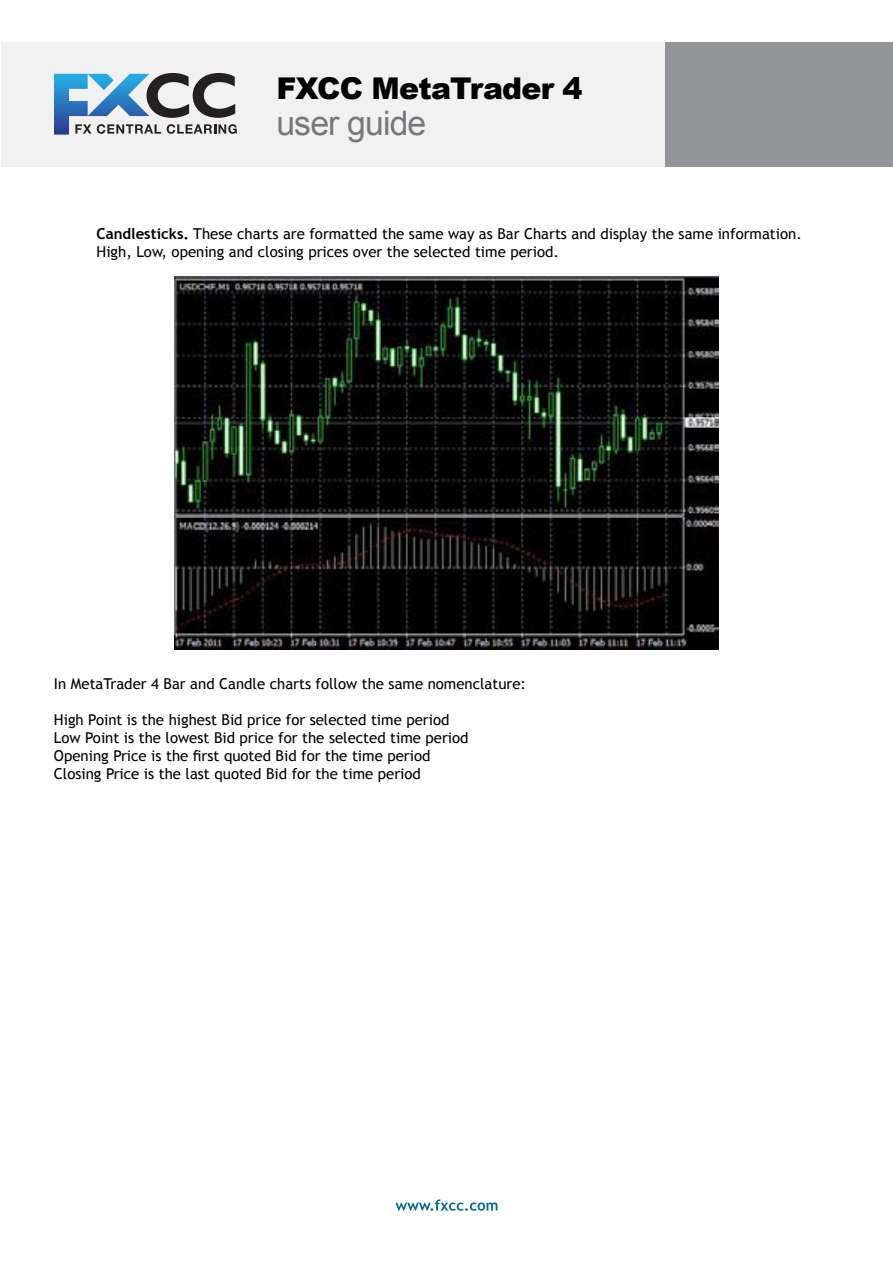
<style>
.page{position:relative;width:893px;height:1263px;background:#fff}
.page>*{position:absolute;margin:0;border:0;box-sizing:border-box;transform-origin:0 0}
.t1{font:33.75px "Arial";letter-spacing:-.025em;color:#77787b}
.t2{font:900 30px "Arial";letter-spacing:-.025em;color:#000}
.t3{font:15px/18px "Trebuchet MS";color:#000}
.s1{font-weight:700}
</style>
<div class="page">
<img style="left:174px;top:276px;width:545px;height:373px">
<div style="left:1px;top:43px;width:664px;height:124px;background:#f1f1f2"></div>
<div style="left:665px;top:43px;width:228px;height:124px;background:#939598"></div>
<svg style="left:54px;top:73px;width:183px;height:62px"></svg>
<svg style="left:395px;top:1199px;width:102px;height:12px"></svg>
<h2 class="t2" style="left:276px;top:67px;width:308px">FXCC MetaTrader 4</h2>
<h1 class="t1" style="left:276px;top:101px;width:151px">user guide</h1>
<p class="t3" style="left:97px;top:224px;width:707px"><span class="s1">Candlesticks.</span> These charts are formatted the same way as Bar Charts and display the same information.<br>High, Low, opening and closing prices over the selected time period.</p>
<p class="t3" style="left:54px;top:674px;width:474px">In MetaTrader 4 Bar and Candle charts follow the same nomenclature:</p>
<p class="t3" style="left:54px;top:710px;width:416px">High Point is the highest Bid price for selected time period Low Point is the lowest Bid price for the selected time period Opening Price is the first quoted Bid for the time period Closing Price is the last quoted Bid for the time period</p>
</div>
